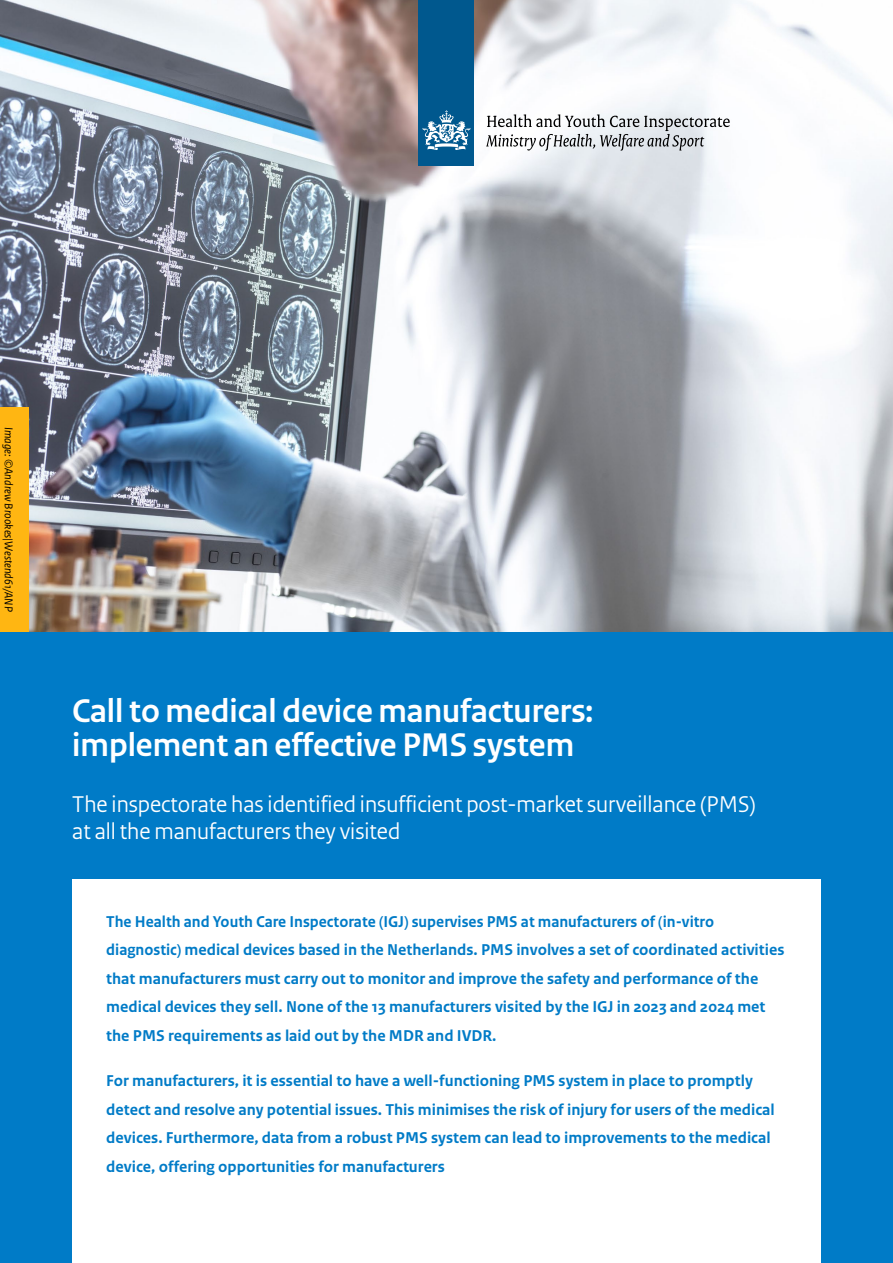
<style>
.page{position:relative;width:893px;height:1263px;background:#fff}
.page>*{position:absolute;margin:0;border:0;box-sizing:border-box;transform-origin:0 0}
.H1_Titel{font:700 34.5px/34.5px "Rijksoverheid Sans Heading";color:#fff}
.H1_Subtitel{font:24px/27px "Rijksoverheid Sans Heading";color:#fff}
.P_voorbladtekst{font:700 16.5px/28.5px "Rijksoverheid Sans Text";color:#007bc7}
.t1{font:italic 12px "Rijksoverheid Sans Text";color:#000}
</style>
<div class="page">
<div style="left:0;top:631px;width:893px;height:632px;background:#007bc7"></div>
<img style="left:0;top:0;width:893px;height:631px">
<div style="left:419px;top:0;width:55px;height:166px;background:#00588e"></div>
<svg style="left:423px;top:110px;width:47px;height:40px"></svg>
<svg style="left:486px;top:114px;width:244px;height:37px"></svg>
<div style="left:72px;top:879px;width:749px;height:384px;background:#fff"></div>
<div style="left:0;top:407px;width:29px;height:224px;background:#ffb612"></div>
<p class="t1" style="left:15px;top:427px;width:187px;rotate:90deg">Image: ©Andrew Brookes|Westend61/ANP</p>
<h1 class="H1_Titel" style="left:72px;top:694px;width:522px">Call to medical device manufacturers: implement an effective PMS system</h1>
<h1 class="H1_Subtitel" style="left:72px;top:791px;width:685px">The inspectorate has identified insufficient post-market surveillance (PMS) at all the manufacturers they visited</h1>
<p class="P_voorbladtekst" style="left:106px;top:908px;width:680px">The Health and Youth Care Inspectorate (IGJ) supervises PMS at manufacturers of (in-vitro diagnostic) medical devices based in the Netherlands. PMS involves a set of coordinated activities that manufacturers must carry out to monitor and improve the safety and performance of the medical devices they sell. None of the 13 manufacturers visited by the IGJ in 2023 and 2024 met the PMS requirements as laid out by the MDR and IVDR.</p>
<p class="P_voorbladtekst" style="left:106px;top:1067px;width:670px">For manufacturers, it is essential to have a well-functioning PMS system in place to promptly detect and resolve any potential issues. This minimises the risk of injury for users of the medical devices. Furthermore, data from a robust PMS system can lead to improvements to the medical device, offering opportunities for manufacturers</p>
</div>
